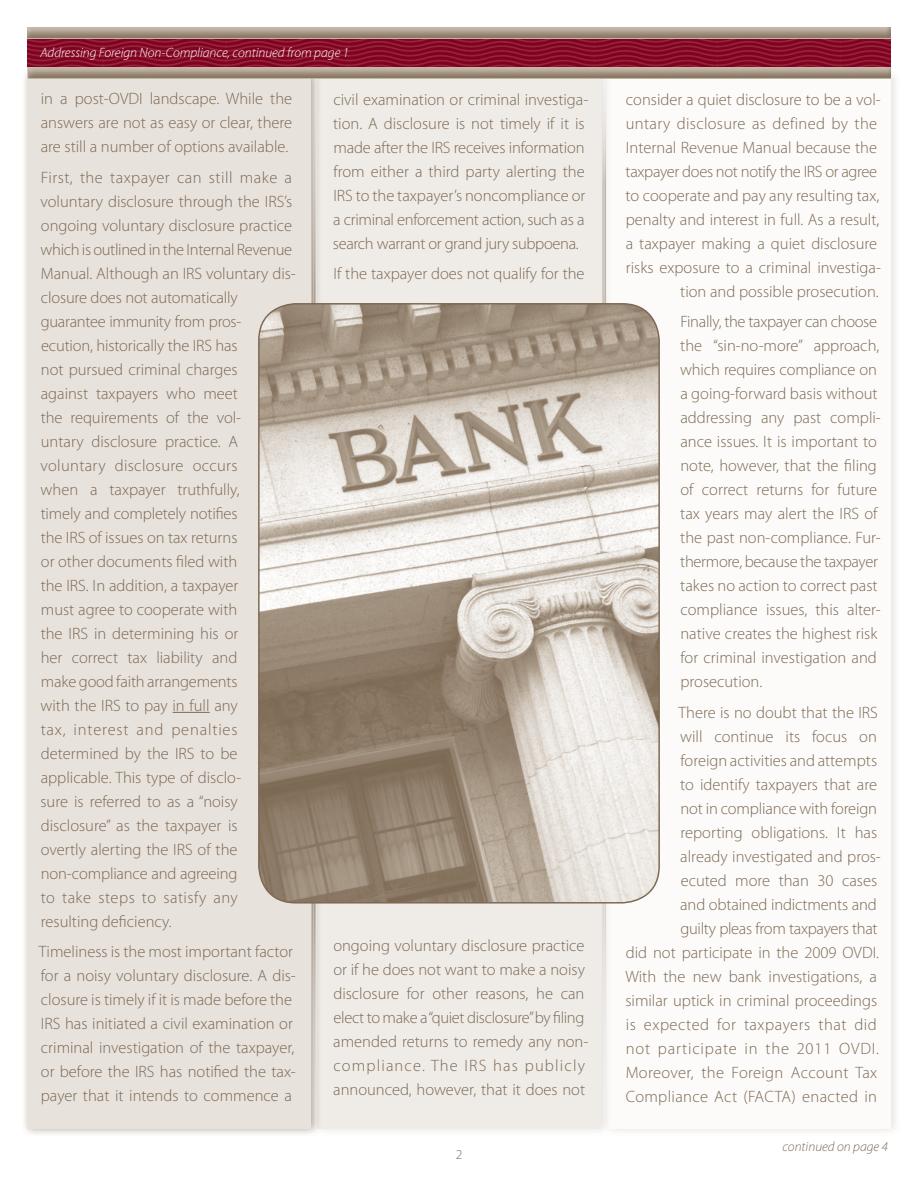
<style>
.page{position:relative;width:918px;height:1188px;background:#fff}
.page>*{position:absolute;margin:0;border:0;box-sizing:border-box;transform-origin:0 0}
.t1{font:300 16.5px/24px "Myriad Pro";color:#7c6954}
.t2{font:italic 300 13.5px "Myriad Pro";color:#fff}
.t3{font:italic 300 13.5px "Myriad Pro";color:#7c6954}
.t4{font:300 13.5px "Myriad Pro";color:#7c6954}
</style>
<div class="page">
<div style="left:602px;top:67px;width:300px;height:1070px;background:#7c6954;opacity:.2"></div>
<div style="left:608px;top:76px;width:283px;height:1053px;background:#fcfbfa"></div>
<div style="left:317px;top:76px;width:284px;height:1053px;background:#efece8"></div>
<div style="left:21px;top:67px;width:301px;height:1070px;background:#7c6954;opacity:.58"></div>
<div style="left:27px;top:76px;width:283px;height:1053px;background:#e8e2dc"></div>
<hr style="left:312px;top:76px;width:1px;height:1053px;background:#7c6954">
<hr style="left:314px;top:76px;width:1px;height:1053px;background:#7c6954">
<hr style="left:603px;top:76px;width:1px;height:1053px;background:#7c6954">
<hr style="left:605px;top:76px;width:1px;height:1053px;background:#7c6954">
<svg style="left:27px;top:38px;width:864px;height:29px;background:#89142e"></svg>
<img style="left:27px;top:27px;width:864px;height:11px">
<img style="left:27px;top:67px;width:864px;height:11px">
<hr style="left:173px;top:712px;width:37px;height:1px;background:#7c6954">
<img style="left:259px;top:304px;width:400px;height:598px">
<p class="t2" style="left:40px;top:45px;width:310px">Addressing Foreign Non-Compliance, continued from page 1</p>
<p class="t1" style="left:41px;top:87px;width:253px;text-align:justify">in a post-OVDI landscape. While the answers are not as easy or clear, there are still a number of options available.</p>
<p class="t1" style="left:40px;top:166px;width:257px">First, the taxpayer can still make a voluntary disclosure through the IRS’s ongoing voluntary disclosure practice which is outlined in the Internal Revenue<br>Manual. Although an IRS voluntary dis&shy;closure does not automatically guarantee immunity from pros&shy;ecution, historically the IRS has<br>not pursued criminal charges<br>against taxpayers who meet<br>the requirements of the vol-<br>untary disclosure practice. A voluntary disclosure occurs<br>when a taxpayer truthfully,<br>timely and completely notifies<br>the IRS of issues on tax returns<br>or other documents filed with<br>the IRS. In addition, a taxpayer<br>must agree to cooperate with<br>the IRS in determining his or<br>her correct tax liability and<br>make good faith arrangements<br>with the IRS to pay in full any<br>tax, interest and penalties determined by the IRS to be applicable. This type of disclo-<br>sure is referred to as a “noisy disclosure” as the taxpayer is<br>overtly alerting the IRS of the non-compliance and agreeing<br>to take steps to satisfy any resulting deficiency.</p>
<p class="t1" style="left:39px;top:940px;width:258px">Timeliness is the most important factor for a noisy voluntary disclosure. A dis&shy;closure is timely if it is made before the IRS has initiated a civil examination or criminal investigation of the taxpayer, or before the IRS has notified the tax&shy;payer that it intends to commence a</p>
<p class="t1" style="left:333px;top:87px;width:257px">civil examination or criminal investiga&shy;tion. A disclosure is not timely if it is made after the IRS receives information from either a third party alerting the IRS to the taxpayer’s noncompliance or a criminal enforcement action, such as a search warrant or grand jury subpoena.</p>
<p class="t1" style="left:333px;top:262px;width:253px">If the taxpayer does not qualify for the</p>
<p class="t1" style="left:333px;top:934px;width:257px">ongoing voluntary disclosure practice or if he does not want to make a noisy disclosure for other reasons, he can elect to make a “quiet disclosure”by filing amended returns to remedy any non&shy;compliance. The IRS has publicly announced, however, that it does not</p>
<p class="t4" style="left:456px;top:1147px;width:8px">2</p>
<p class="t1" style="left:626px;top:87px;width:257px;text-align:right">consider a quiet disclosure to be a vol&shy;untary disclosure as defined by the Internal Revenue Manual because the taxpayer does not notify the IRS or agree to cooperate and pay any resulting tax, penalty and interest in full. As a result, a taxpayer making a quiet disclosure risks exposure to a criminal investiga&shy;tion and possible prosecution.</p>
<p class="t1" style="left:680px;top:310px;width:202px">Finally, the taxpayer can choose the “sin-no-more” approach, which requires compliance on a going-forward basis without addressing any past compli&shy;ance issues. It is important to note, however, that the filing of correct returns for future tax years may alert the IRS of the past non-compliance. Fur&shy;thermore, because the taxpayer takes no action to correct past compliance issues, this alter&shy;native creates the highest risk for criminal investigation and prosecution.</p>
<p class="t1" style="left:625px;top:701px;width:257px;text-align:right">There is no doubt that the IRS<br>will continue its focus on<br>foreign activities and attempts<br>to identify taxpayers that are<br>not in compliance with foreign reporting obligations. It has<br>already investigated and pros-<br>ecuted more than 30 cases<br>and obtained indictments and<br>guilty pleas from taxpayers that<br>did not participate in the 2009 OVDI.<br>With the new bank investigations, a similar uptick in criminal proceedings is expected for taxpayers that did not participate in the 2011 OVDI.<br>Moreover, the Foreign Account Tax<br>Compliance Act (FACTA) enacted in</p>
<p class="t3" style="left:782px;top:1139px;width:107px">continued on page 4</p>
</div>
